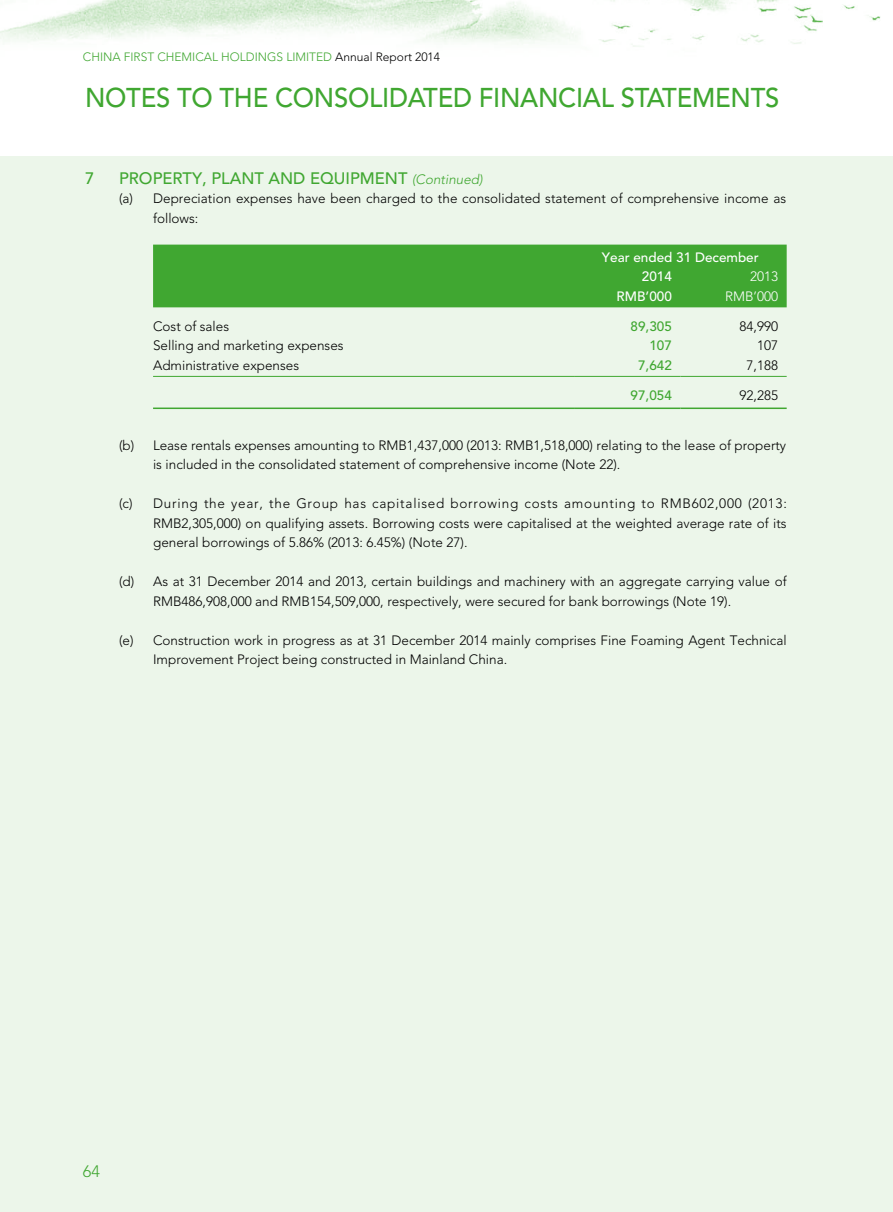
<style>
.page{position:relative;width:893px;height:1212px;background:#ecf6ea}
.page>*{position:absolute;margin:0;border:0;box-sizing:border-box;transform-origin:0 0}
.t1{font:500 27px "Avenir LT Std";letter-spacing:-.01em;color:#40a731;scale:.95 1}
.t2{font:500 16.5px "Avenir LT Std";color:#40a731}
.t3{font:300 16.5px "Avenir LT Std";color:#40a731}
.t4{font:300 13.5px/19.5px "Avenir LT Std";color:#000}
.t5{font:500 13.5px/19.5px "Avenir LT Std";color:#fff}
.t6{font:500 13.5px "Avenir LT Std";color:#40a731}
.t7{font:300 13.5px "Avenir LT Std";color:#fff}
.t8{font:300 12px "Avenir LT Std";color:#40a731}
.s1{color:#000}
.s2{font-weight:300;font-style:italic;font-size:13.5px}
</style>
<div class="page">
<img style="left:0;top:0;width:893px;height:155px">
<div style="left:153px;top:245px;width:634px;height:62px;background:#40a731"></div>
<hr style="left:153px;top:376px;width:421px;height:1px;background:#40a731">
<hr style="left:574px;top:376px;width:106px;height:1px;background:#40a731">
<hr style="left:680px;top:376px;width:107px;height:1px;background:#40a731">
<hr style="left:153px;top:407px;width:421px;height:2px;background:#40a731">
<hr style="left:574px;top:407px;width:106px;height:2px;background:#40a731">
<hr style="left:680px;top:407px;width:107px;height:2px;background:#40a731">
<p class="t8" style="left:83px;top:50px;width:359px">CHINA FIRST CHEMICAL HOLDINGS LIMITED <span class="s1">Annual Report 2014</span></p>
<h1 class="t1" style="left:85px;top:83px;width:732px">NOTES TO THE CONSOLIDATED FINANCIAL STATEMENTS</h1>
<p class="t2" style="left:85px;top:169px;width:11px">7</p>
<p class="t2" style="left:119px;top:169px;width:365px">PROPERTY, PLANT AND EQUIPMENT <span class="s2">(Continued)</span></p>
<p class="t4" style="left:153px;top:189px;width:635px;text-indent:-34px">(a) Depreciation expenses have been charged to the consolidated statement of comprehensive income as follows:</p>
<p class="t5" style="left:642px;top:248px;width:118px;text-indent:-40px">Year ended 31 December<br>2014</p>
<p class="t7" style="left:750px;top:269px;width:30px">2013</p>
<p class="t5" style="left:617px;top:287px;width:57px">RMB’000</p>
<p class="t7" style="left:725px;top:288px;width:55px">RMB’000</p>
<p class="t4" style="left:153px;top:317px;width:78px">Cost of sales</p>
<p class="t6" style="left:631px;top:318px;width:43px">89,305</p>
<p class="t4" style="left:740px;top:317px;width:40px">84,990</p>
<p class="t4" style="left:153px;top:336px;width:192px">Selling and marketing expenses</p>
<p class="t6" style="left:649px;top:338px;width:24px">107</p>
<p class="t4" style="left:757px;top:336px;width:23px">107</p>
<p class="t4" style="left:153px;top:356px;width:148px">Administrative expenses</p>
<p class="t6" style="left:638px;top:357px;width:35px">7,642</p>
<p class="t4" style="left:747px;top:356px;width:33px">7,188</p>
<p class="t6" style="left:631px;top:388px;width:43px">97,054</p>
<p class="t4" style="left:740px;top:386px;width:40px">92,285</p>
<p class="t4" style="left:153px;top:435px;width:635px;text-indent:-34px">(b) Lease rentals expenses amounting to RMB1,437,000 (2013: RMB1,518,000) relating to the lease of property is included in the consolidated statement of comprehensive income (Note 22).</p>
<p class="t4" style="left:153px;top:494px;width:635px;text-align:justify;text-indent:-34px">(c) During the year, the Group has capitalised borrowing costs amounting to RMB602,000 (2013:<br>RMB2,305,000) on qualifying assets. Borrowing costs were capitalised at the weighted average rate of its general borrowings of 5.86% (2013: 6.45%) (Note 27).</p>
<p class="t4" style="left:153px;top:572px;width:635px;text-indent:-34px">(d) As at 31 December 2014 and 2013, certain buildings and machinery with an aggregate carrying value of<br>RMB486,908,000 and RMB154,509,000, respectively, were secured for bank borrowings (Note 19).</p>
<p class="t4" style="left:153px;top:630px;width:635px;text-indent:-34px">(e) Construction work in progress as at 31 December 2014 mainly comprises Fine Foaming Agent Technical<br>Improvement Project being constructed in Mainland China.</p>
<p class="t3" style="left:83px;top:1162px;width:19px">64</p>
</div>
